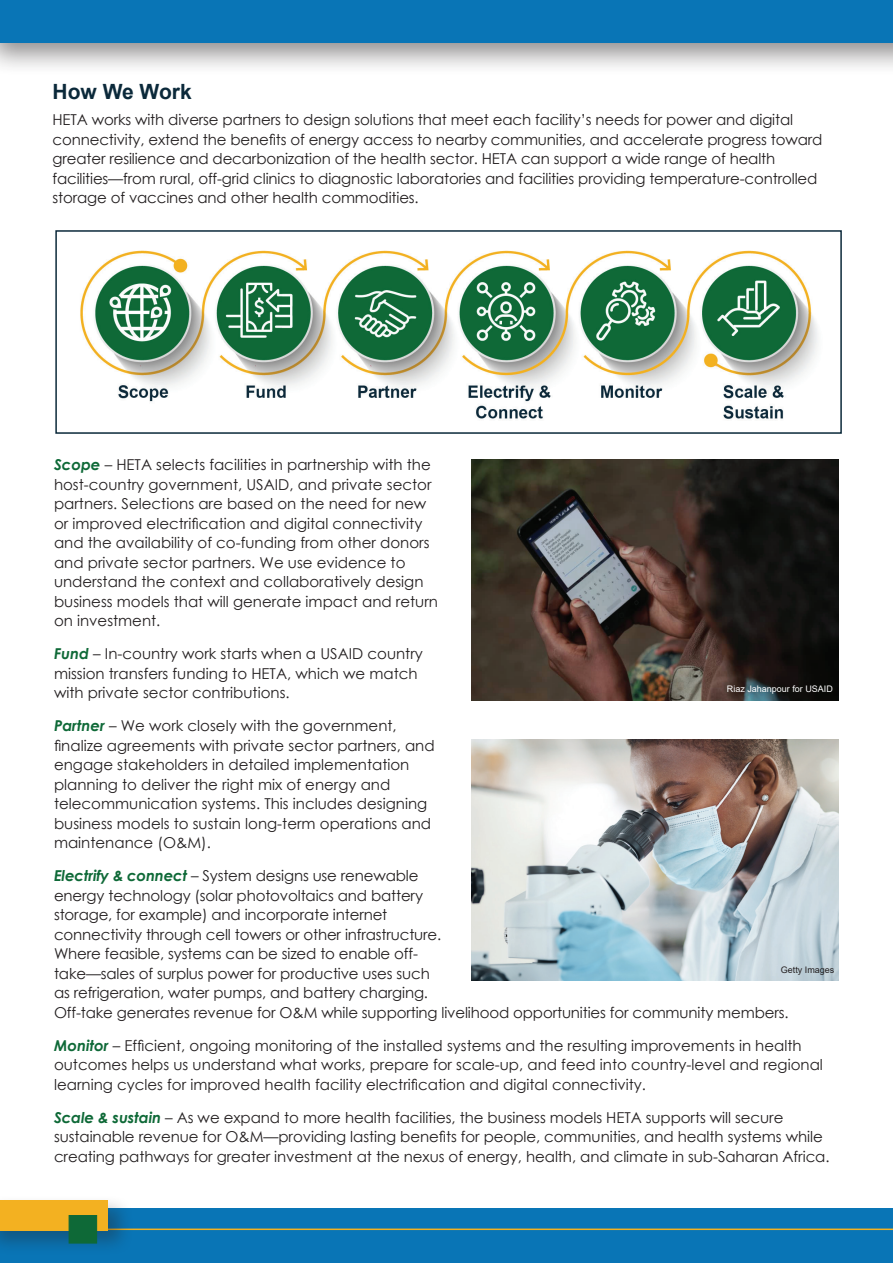
<style>
.page{position:relative;width:893px;height:1263px;background:#fff}
.page>*{position:absolute;margin:0;border:0;box-sizing:border-box;transform-origin:0 0}
.t1{font:700 21px "Arial";color:#0b293a}
.t2{font:15px/19.5px "Century Gothic";letter-spacing:-.005em;color:#231f20}
.t3{font:9px "Arial";color:#fff}
.t4{font:9px "Arial";color:#231f20}
.s1{font-weight:700;font-style:italic;color:#0e6937}
</style>
<div class="page">
<div style="left:0;top:0;width:893px;height:76px;background:#231f20;opacity:.5"></div>
<div style="left:0;top:0;width:893px;height:43px;background:#0975b6"></div>
<div style="left:0;top:1209px;width:893px;height:54px;background:#0975b6"></div>
<hr style="left:96px;top:1228px;width:797px;height:2px;background:#f3b121">
<div style="left:0;top:1195px;width:133px;height:61px;background:#231f20;opacity:.35"></div>
<div style="left:0;top:1200px;width:108px;height:30px;background:#f3b121"></div>
<div style="left:69px;top:1215px;width:28px;height:28px;background:#0e6937"></div>
<img style="left:471px;top:459px;width:368px;height:241px">
<img style="left:471px;top:739px;width:368px;height:242px">
<img style="left:80px;top:250px;width:738px;height:169px">
<div style="left:55px;top:230px;width:787px;height:204px;border:2px solid #0b293a"></div>
<h2 class="t1" style="left:52px;top:77px;width:141px">How We Work</h2>
<p class="t2" style="left:52px;top:110px;width:771px">HETA works with diverse partners to design solutions that meet each facility’s needs for power and digital connectivity, extend the benefits of energy access to nearby communities, and accelerate progress toward greater resilience and decarbonization of the health sector. HETA can support a wide range of health facilities—from rural, off-grid clinics to diagnostic laboratories and facilities providing temperature-controlled storage of vaccines and other health commodities.</p>
<p class="t2" style="left:54px;top:455px;width:386px"><span class="s1">Scope</span> – HETA selects facilities in partnership with the host-country government, USAID, and private sector partners. Selections are based on the need for new or improved electrification and digital connectivity and the availability of co-funding from other donors and private sector partners. We use evidence to understand the context and collaboratively design business models that will generate impact and return on investment.</p>
<p class="t2" style="left:54px;top:644px;width:370px"><span class="s1">Fund</span> – In-country work starts when a USAID country mission transfers funding to HETA, which we match with private sector contributions.</p>
<p class="t2" style="left:54px;top:716px;width:382px"><span class="s1">Partner</span> – We work closely with the government, finalize agreements with private sector partners, and engage stakeholders in detailed implementation planning to deliver the right mix of energy and telecommunication systems. This includes designing business models to sustain long-term operations and maintenance (O&amp;M).</p>
<p class="t2" style="left:54px;top:866px;width:736px"><span class="s1">Electrify &amp; connect</span> – System designs use renewable<br>energy technology (solar photovoltaics and battery<br>storage, for example) and incorporate internet<br>connectivity through cell towers or other infrastructure.<br>Where feasible, systems can be sized to enable off-<br>take—sales of surplus power for productive uses such<br>as refrigeration, water pumps, and battery charging.<br>Off-take generates revenue for O&amp;M while supporting livelihood opportunities for community members.</p>
<p class="t2" style="left:54px;top:1035px;width:770px"><span class="s1">Monitor</span> – Efficient, ongoing monitoring of the installed systems and the resulting improvements in health outcomes helps us understand what works, prepare for scale-up, and feed into country-level and regional learning cycles for improved health facility electrification and digital connectivity.</p>
<p class="t2" style="left:54px;top:1107px;width:777px"><span class="s1">Scale &amp; sustain</span> – As we expand to more health facilities, the business models HETA supports will secure sustainable revenue for O&amp;M—providing lasting benefits for people, communities, and health systems while creating pathways for greater investment at the nexus of energy, health, and climate in sub-Saharan Africa.</p>
<p class="t3" style="left:727px;top:682px;width:108px">Riaz Jahanpour for USAID</p>
<p class="t4" style="left:781px;top:964px;width:55px">Getty Images</p>
</div>
